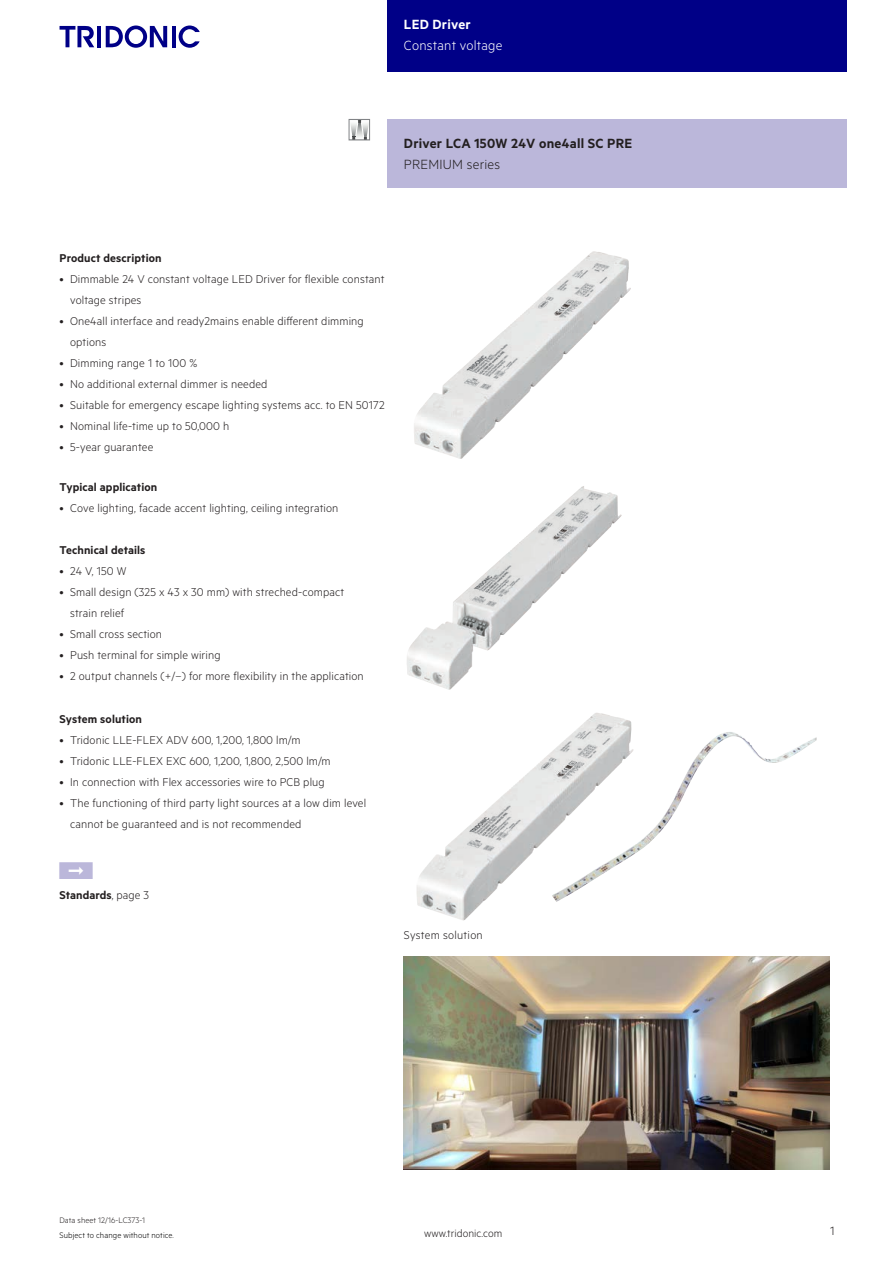
<style>
.page{position:relative;width:893px;height:1263px;background:#fff}
.page>*{position:absolute;margin:0;border:0;box-sizing:border-box;transform-origin:0 0}
.t1{font:15px "Tridonic Metric Print Semi";letter-spacing:.015em;color:#231f20}
.t2{font:15px "Tridonic Metric Print Light";letter-spacing:.015em;color:#fff}
.t3{font:15px "Tridonic Metric Print Light";letter-spacing:.015em;color:#231f20}
.t4{font:15px "Tridonic Metric Print Semi";letter-spacing:.015em;color:#fff}
.t5{font:13.5px "Tridonic Metric Print Light";color:#231f20}
.t6{font:12.75px/21px "Tridonic Metric Print Light";letter-spacing:.01em;color:#231f20}
.t7{font:12.75px "Tridonic Metric Print Semi";letter-spacing:.01em;color:#231f20}
.t8{font:12px "Tridonic Metric Print Light";letter-spacing:.005em;color:#231f20}
.t9{font:9px "Tridonic Metric Print Light";letter-spacing:.01em;color:#000}
.t10{font:9px "Tridonic Metric Print Light";letter-spacing:.005em;color:#231f20}
.s1{font-family:"Tridonic Metric Print Light"}
</style>
<div class="page">
<div style="left:387px;top:0;width:459px;height:72px;background:#000087"></div>
<hr style="left:97px;top:26px;width:4px;height:21px;background:#000087">
<svg style="left:106px;top:26px;width:61px;height:22px"></svg>
<hr style="left:172px;top:26px;width:3px;height:21px;background:#000087">
<svg style="left:179px;top:26px;width:21px;height:22px"></svg>
<svg style="left:60px;top:26px;width:34px;height:21px"></svg>
<div style="left:387px;top:119px;width:459px;height:68px;background:#bbb7da"></div>
<img style="left:414px;top:251px;width:180px;height:208px">
<img style="left:407px;top:486px;width:176px;height:204px">
<img style="left:416px;top:713px;width:180px;height:207px">
<img style="left:404px;top:956px;width:425px;height:213px">
<svg style="left:351px;top:121px;width:16px;height:17px"></svg>
<img style="left:362px;top:121px;width:5px;height:16px">
<div style="left:349px;top:119px;width:21px;height:21px;border:1px solid #808285"></div>
<p class="t4" style="left:404px;top:15px;width:68px">LED Driver</p>
<p class="t2" style="left:404px;top:37px;width:100px">Constant voltage</p>
<p class="t1" style="left:404px;top:134px;width:230px">Driver LCA 150W 24V one4all SC PRE</p>
<p class="t3" style="left:404px;top:156px;width:98px">PREMIUM series</p>
<p class="t7" style="left:60px;top:250px;width:104px">Product description</p>
<p class="t6" style="left:70px;top:268px;width:316px;text-indent:-11px">• Dimmable 24 V constant voltage LED Driver for flexible constant voltage stripes</p>
<p class="t6" style="left:70px;top:310px;width:295px;text-indent:-11px">• One4all interface and ready2mains enable different dimming options</p>
<p class="t6" style="left:60px;top:352px;width:139px">• Dimming range 1 to 100 %</p>
<p class="t6" style="left:60px;top:373px;width:210px">• No additional external dimmer is needed</p>
<p class="t6" style="left:60px;top:394px;width:327px">• Suitable for emergency escape lighting systems acc. to EN 50172</p>
<p class="t6" style="left:60px;top:415px;width:171px">• Nominal life-time up to 50,000 h</p>
<p class="t6" style="left:60px;top:436px;width:95px">• 5-year guarantee</p>
<p class="t7" style="left:60px;top:479px;width:99px">Typical application</p>
<p class="t6" style="left:60px;top:497px;width:280px">• Cove lighting, facade accent lighting, ceiling integration</p>
<p class="t7" style="left:60px;top:543px;width:87px">Technical details</p>
<p class="t6" style="left:60px;top:560px;width:68px">• 24 V, 150 W</p>
<p class="t6" style="left:70px;top:581px;width:276px;text-indent:-11px">• Small design (325 x 43 x 30 mm) with streched-compact strain relief</p>
<p class="t6" style="left:60px;top:623px;width:104px">• Small cross section</p>
<p class="t6" style="left:60px;top:644px;width:163px">• Push terminal for simple wiring</p>
<p class="t6" style="left:60px;top:665px;width:306px">• 2 output channels (+/–) for more flexibility in the application</p>
<p class="t7" style="left:60px;top:711px;width:84px">System solution</p>
<p class="t6" style="left:60px;top:729px;width:242px">• Tridonic LLE-FLEX ADV 600, 1,200, 1,800 lm/m</p>
<p class="t6" style="left:60px;top:750px;width:273px">• Tridonic LLE-FLEX EXC 600, 1,200, 1,800, 2,500 lm/m</p>
<p class="t6" style="left:60px;top:771px;width:267px">• In connection with Flex accessories wire to PCB plug</p>
<p class="t6" style="left:70px;top:792px;width:298px;text-indent:-11px">• The functioning of third party light sources at a low dim level cannot be guaranteed and is not recommended</p>
<p class="t7" style="left:60px;top:887px;width:91px">Standards<span class="s1">, page 3</span></p>
<p class="t6" style="left:404px;top:924px;width:80px">System solution</p>
<p class="t10" style="left:60px;top:1215px;width:87px">Data sheet 12/16-LC373-1</p>
<p class="t9" style="left:60px;top:1229px;width:116px">Subject to change without notice.</p>
<p class="t8" style="left:424px;top:1227px;width:80px">www.tridonic.com</p>
<p class="t5" style="left:830px;top:1223px;width:6px">1</p>
</div>
